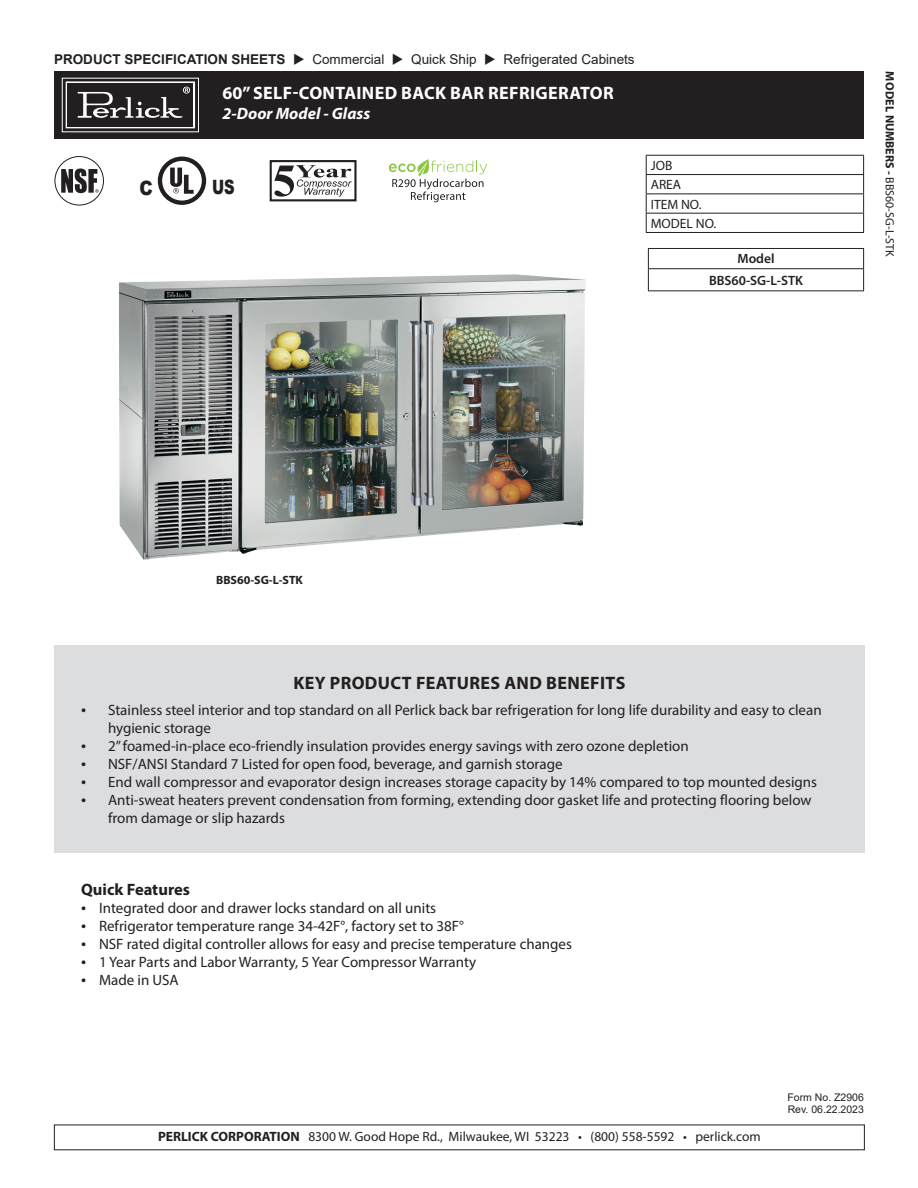
<style>
.page{position:relative;width:918px;height:1188px;background:#fff}
.page>*{position:absolute;margin:0;border:0;box-sizing:border-box;transform-origin:0 0}
.t1{font:900 19.8px "Arial";color:#231f20;scale:.74 1}
.t2{font:900 19.8px "Arial";color:#231f20;scale:.87 1}
.t3{font:700 18px "Myriad Pro";letter-spacing:.02em;color:#fff}
.t4{font:700 18px "Myriad Pro";letter-spacing:.02em;color:#231f20}
.t5{font:italic 700 16.5px "Myriad Pro";color:#fff}
.t6{font:700 16.5px "Myriad Pro";color:#231f20}
.t7{font:15px/18px "Myriad Pro";color:#231f20}
.t8{font:13.5px "Myriad Pro";color:#231f20}
.t9{font:13.5px "Arial";color:#231f20}
.t10{font:600 13.5px "Myriad Pro";color:#231f20}
.t11{font:12px "Myriad Pro";color:#231f20}
.t12{font:700 12px "Myriad Pro";color:#231f20}
.t13{font:10.5px/12.6px "Arial";color:#231f20}
.s1{font-weight:700}
.s2{font-size:18px}
</style>
<div class="page">
<div style="left:54px;top:71px;width:810px;height:68px;background:#231f20"></div>
<svg style="left:65px;top:81px;width:131px;height:48px"></svg>
<hr style="left:646px;top:155px;width:218px;height:1px;background:#231f20">
<hr style="left:646px;top:174px;width:218px;height:1px;background:#231f20">
<hr style="left:646px;top:193px;width:218px;height:1px;background:#231f20">
<hr style="left:646px;top:213px;width:218px;height:1px;background:#231f20">
<svg style="left:646px;top:156px;width:1px;height:76px"></svg>
<svg style="left:863px;top:156px;width:1px;height:76px"></svg>
<hr style="left:646px;top:232px;width:218px;height:1px;background:#231f20">
<hr style="left:648px;top:248px;width:216px;height:1px;background:#231f20">
<hr style="left:648px;top:268px;width:216px;height:1px;background:#231f20">
<svg style="left:648px;top:249px;width:1px;height:41px"></svg>
<svg style="left:863px;top:249px;width:1px;height:41px"></svg>
<hr style="left:648px;top:290px;width:216px;height:1px;background:#231f20">
<img style="left:119px;top:274px;width:467px;height:286px">
<div style="left:55px;top:156px;width:49px;height:49px;border:1px solid #231f20;border-radius:50%"></div>
<svg style="left:61px;top:169px;width:38px;height:24px"></svg>
<svg style="left:274px;top:165px;width:78px;height:32px"></svg>
<div style="left:270px;top:160px;width:87px;height:41px;border:2px solid #231f20"></div>
<svg style="left:158px;top:157px;width:48px;height:48px"></svg>
<svg style="left:389px;top:159px;width:98px;height:43px"></svg>
<div style="left:54px;top:645px;width:811px;height:208px;background:#dcdddf"></div>
<p class="t9" style="left:54px;top:50px;width:582px"><span class="s1">PRODUCT SPECIFICATION SHEETS</span> ◆ Commercial ◆ Quick Ship ◆ Refrigerated Cabinets</p>
<p class="t3" style="left:222px;top:81px;width:393px">60” SELF-CONTAINED BACK BAR REFRIGERATOR</p>
<p class="t5" style="left:222px;top:103px;width:149px">2-Door Model - Glass</p>
<p class="t2" style="left:139px;top:173px;width:17px">C</p>
<p class="t1" style="left:212px;top:173px;width:32px">US</p>
<p class="t8" style="left:651px;top:157px;width:23px">JOB</p>
<p class="t8" style="left:651px;top:176px;width:32px">AREA</p>
<p class="t8" style="left:651px;top:196px;width:52px">ITEM NO.</p>
<p class="t8" style="left:651px;top:215px;width:67px">MODEL NO.</p>
<p class="t10" style="left:737px;top:250px;width:39px">Model</p>
<p class="t10" style="left:709px;top:272px;width:95px">BBS60-SG-L-STK</p>
<p class="t11" style="left:897px;top:71px;width:187px;rotate:90deg"><span class="s1">MODEL NUMBERS -</span> BBS60-SG-L-STK</p>
<p class="t12" style="left:216px;top:572px;width:88px">BBS60-SG-L-STK</p>
<p class="t4" style="left:293px;top:671px;width:334px">KEY PRODUCT FEATURES AND BENEFITS</p>
<p class="t7" style="left:108px;top:701px;width:715px;text-indent:-27px"><span class="s2">•</span> Stainless steel interior and top standard on all Perlick back bar refrigeration for long life durability and easy to clean hygienic storage</p>
<p class="t7" style="left:81px;top:737px;width:609px"><span class="s2">•</span> 2” foamed-in-place eco-friendly insulation provides energy savings with zero ozone depletion</p>
<p class="t7" style="left:81px;top:755px;width:483px"><span class="s2">•</span> NSF/ANSI Standard 7 Listed for open food, beverage, and garnish storage</p>
<p class="t7" style="left:81px;top:773px;width:738px"><span class="s2">•</span> End wall compressor and evaporator design increases storage capacity by 14% compared to top mounted designs</p>
<p class="t7" style="left:108px;top:791px;width:705px;text-indent:-27px"><span class="s2">•</span> Anti-sweat heaters prevent condensation from forming, extending door gasket life and protecting flooring below from damage or slip hazards</p>
<p class="t6" style="left:81px;top:879px;width:111px">Quick Features</p>
<p class="t7" style="left:81px;top:899px;width:357px"><span class="s2">•</span> Integrated door and drawer locks standard on all units</p>
<p class="t7" style="left:81px;top:917px;width:384px"><span class="s2">•</span> Refrigerator temperature range 34-42F°, factory set to 38F°</p>
<p class="t7" style="left:81px;top:935px;width:493px"><span class="s2">•</span> NSF rated digital controller allows for easy and precise temperature changes</p>
<p class="t7" style="left:81px;top:953px;width:397px"><span class="s2">•</span> 1 Year Parts and Labor Warranty, 5 Year Compressor Warranty</p>
<p class="t7" style="left:81px;top:971px;width:99px"><span class="s2">•</span> Made in USA</p>
<p class="t8" style="left:158px;top:1128px;width:604px"><span class="s1">PERLICK CORPORATION</span> 8300 W. Good Hope Rd., Milwaukee, WI 53223 • (800) 558-5592 • perlick.com</p>
<p class="t13" style="left:788px;top:1090px;width:78px">Form No. Z2906<br>Rev. 06.22.2023</p>
</div>
